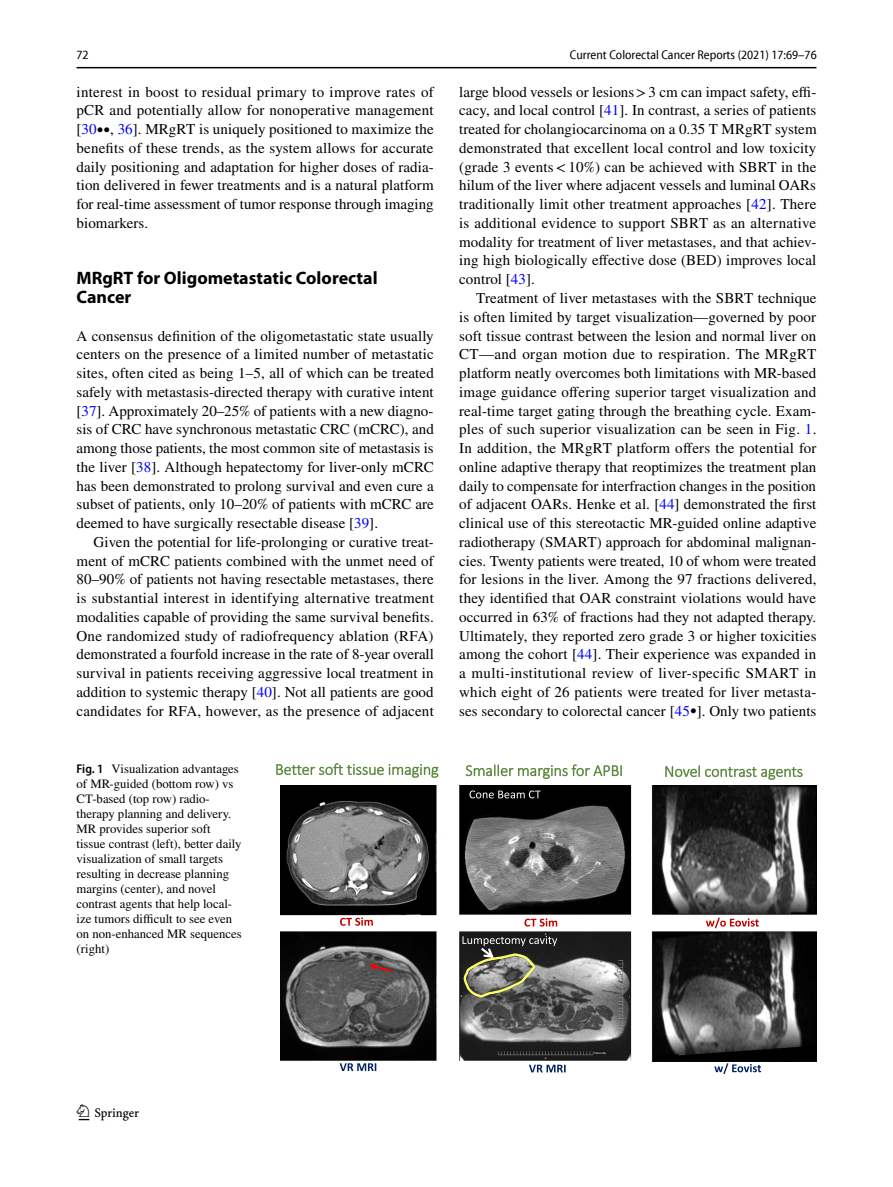
<style>
.page{position:relative;width:893px;height:1187px;background:#fff}
.page>*{position:absolute;margin:0;border:0;box-sizing:border-box;transform-origin:0 0}
.t1{font:22.5px "Springnew Regular 2";color:#000}
.t2{font:700 18px/18.8px "Myriad Pro";color:#000}
.t3{font:15px/18.8px "STIX";letter-spacing:.005em;color:#000;text-align:justify}
.t4{font:12.75px/15px "STIX";color:#000}
.t5{font:semi-condensed 12.75px "Myriad Pro Unic";color:#000}
.s1{color:#00f}
.s2{font-size:12.75px}
.s3{font-family:"Myriad Pro";font-weight:600;font-stretch:semi-condensed}
</style>
<div class="page">
<hr style="left:77px;top:67px;width:739px;height:1px;background:#000">
<img style="left:281px;top:785px;width:535px;height:276px">
<svg style="left:276px;top:763px;width:162px;height:14px"></svg>
<svg style="left:370px;top:963px;width:21px;height:9px"></svg>
<svg style="left:340px;top:917px;width:33px;height:8px"></svg>
<svg style="left:340px;top:1063px;width:36px;height:7px"></svg>
<svg style="left:706px;top:917px;width:53px;height:11px"></svg>
<svg style="left:714px;top:1063px;width:47px;height:10px"></svg>
<svg style="left:665px;top:765px;width:137px;height:14px"></svg>
<svg style="left:524px;top:918px;width:33px;height:8px"></svg>
<svg style="left:529px;top:1064px;width:37px;height:8px"></svg>
<svg style="left:466px;top:764px;width:156px;height:15px"></svg>
<svg style="left:462px;top:936px;width:95px;height:62px;background:#636359"></svg>
<svg style="left:469px;top:790px;width:72px;height:8px"></svg>
<p class="t5" style="left:77px;top:50px;width:14px">72</p>
<p class="t5" style="left:570px;top:50px;width:248px">Current Colorectal Cancer Reports (2021) 17:69–76</p>
<p class="t3" style="left:77px;top:83px;width:359px">interest in boost to residual primary to improve rates of pCR and potentially allow for nonoperative management [<span class="s1">30</span><span class="s2">••</span>, <span class="s1">36</span>]. MRgRT is uniquely positioned to maximize the benefits of these trends, as the system allows for accurate daily positioning and adaptation for higher doses of radia&shy;tion delivered in fewer treatments and is a natural platform for real-time assessment of tumor response through imaging biomarkers.</p>
<p class="t2" style="left:77px;top:268px;width:303px">MRgRT for Oligometastatic Colorectal<br>Cancer</p>
<p class="t3" style="left:77px;top:327px;width:359px">A consensus definition of the oligometastatic state usually centers on the presence of a limited number of metastatic sites, often cited as being 1–5, all of which can be treated safely with metastasis-directed therapy with curative intent [<span class="s1">37</span>]. Approximately 20–25% of patients with a new diagno&shy;sis of CRC have synchronous metastatic CRC (mCRC), and among those patients, the most common site of metastasis is the liver [<span class="s1">38</span>]. Although hepatectomy for liver-only mCRC has been demonstrated to prolong survival and even cure a subset of patients, only 10–20% of patients with mCRC are deemed to have surgically resectable disease [<span class="s1">39</span>].</p>
<p class="t3" style="left:77px;top:533px;width:359px;text-indent:17px">Given the potential for life-prolonging or curative treat&shy;ment of mCRC patients combined with the unmet need of 80–90% of patients not having resectable metastases, there is substantial interest in identifying alternative treatment modalities capable of providing the same survival benefits.<br>One randomized study of radiofrequency ablation (RFA) demonstrated a fourfold increase in the rate of 8-year overall survival in patients receiving aggressive local treatment in addition to systemic therapy [<span class="s1">40</span>]. Not all patients are good candidates for RFA, however, as the presence of adjacent</p>
<p class="t4" style="left:77px;top:762px;width:167px"><span class="s3">Fig. 1</span> Visualization advantages of MR-guided (bottom row) vs<br>CT-based (top row) radio&shy;therapy planning and delivery.<br>MR provides superior soft tissue contrast (left), better daily visualization of small targets resulting in decrease planning margins (center), and novel contrast agents that help local&shy;ize tumors difficult to see even on non-enhanced MR sequences (right)</p>
<p class="t3" style="left:459px;top:83px;width:359px">large blood vessels or lesions&gt;3 cm can impact safety, effi&shy;cacy, and local control [<span class="s1">41</span>]. In contrast, a series of patients treated for cholangiocarcinoma on a 0.35 T MRgRT system demonstrated that excellent local control and low toxicity (grade 3 events&lt;10%) can be achieved with SBRT in the hilum of the liver where adjacent vessels and luminal OARs traditionally limit other treatment approaches [<span class="s1">42</span>]. There is additional evidence to support SBRT as an alternative modality for treatment of liver metastases, and that achiev&shy;ing high biologically effective dose (BED) improves local control [<span class="s1">43</span>].</p>
<p class="t3" style="left:459px;top:289px;width:359px;text-indent:17px">Treatment of liver metastases with the SBRT technique is often limited by target visualization—governed by poor soft tissue contrast between the lesion and normal liver on CT—and organ motion due to respiration. The MRgRT platform neatly overcomes both limitations with MR-based image guidance offering superior target visualization and real-time target gating through the breathing cycle. Exam&shy;ples of such superior visualization can be seen in Fig. <span class="s1">1</span>.<br>In addition, the MRgRT platform offers the potential for online adaptive therapy that reoptimizes the treatment plan daily to compensate for interfraction changes in the position of adjacent OARs. Henke et al. [<span class="s1">44</span>] demonstrated the first clinical use of this stereotactic MR-guided online adaptive radiotherapy (SMART) approach for abdominal malignan&shy;cies. Twenty patients were treated, 10 of whom were treated for lesions in the liver. Among the 97 fractions delivered, they identified that OAR constraint violations would have occurred in 63% of fractions had they not adapted therapy.<br>Ultimately, they reported zero grade 3 or higher toxicities among the cohort [<span class="s1">44</span>]. Their experience was expanded in a multi-institutional review of liver-specific SMART in which eight of 26 patients were treated for liver metasta&shy;ses secondary to colorectal cancer [<span class="s1">45</span><span class="s2">•</span>]. Only two patients</p>
<h1 class="t1" style="left:79px;top:1104px;width:62px">1 3</h1>
</div>
